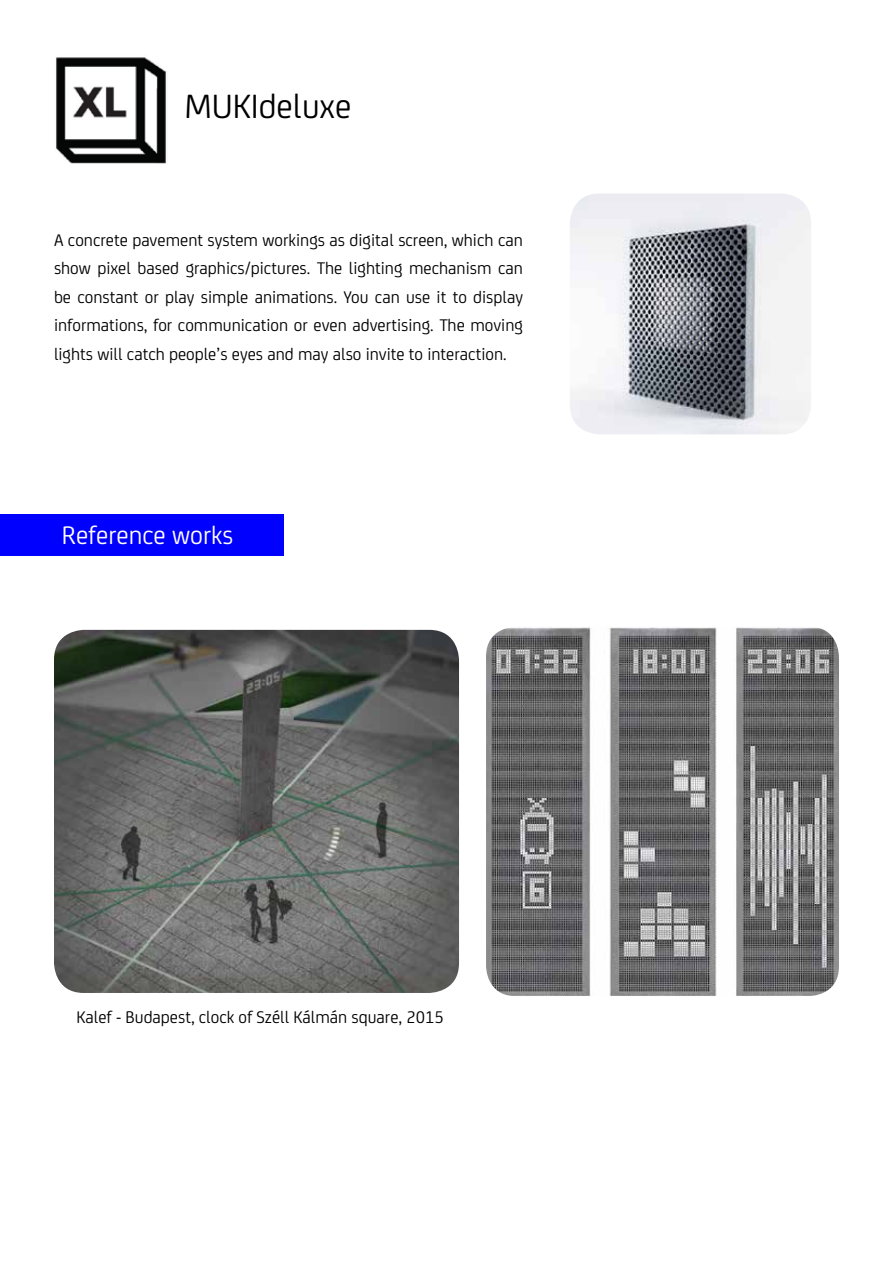
<style>
.page{position:relative;width:893px;height:1263px;background:#fff}
.page>*{position:absolute;margin:0;border:0;box-sizing:border-box;transform-origin:0 0}
.t1{font:36px "FS Joey";color:#000}
.t2{font:27px "FS Joey";color:#fffefd}
.t3{font:18px/28.5px "FS Joey";color:#000;text-align:justify}
</style>
<div class="page">
<div style="left:0;top:514px;width:283px;height:42px;background:#0000fe"></div>
<img style="left:56px;top:57px;width:110px;height:107px">
<img style="left:570px;top:193px;width:241px;height:241px">
<img style="left:54px;top:630px;width:405px;height:363px">
<img style="left:486px;top:627px;width:353px;height:369px">
<h1 class="t1" style="left:185px;top:81px;width:168px">MUKIdeluxe</h1>
<p class="t3" style="left:54px;top:225px;width:471px">A concrete pavement system workings as digital screen, which can show pixel based graphics/pictures. The lighting mechanism can be constant or play simple animations. You can use it to display informations, for communication or even advertising. The moving lights will catch people’s eyes and may also invite to interaction.</p>
<h2 class="t2" style="left:62px;top:516px;width:173px">Reference works</h2>
<p class="t3" style="left:77px;top:1002px;width:369px">Kalef - Budapest, clock of Széll Kálmán square, 2015</p>
</div>
